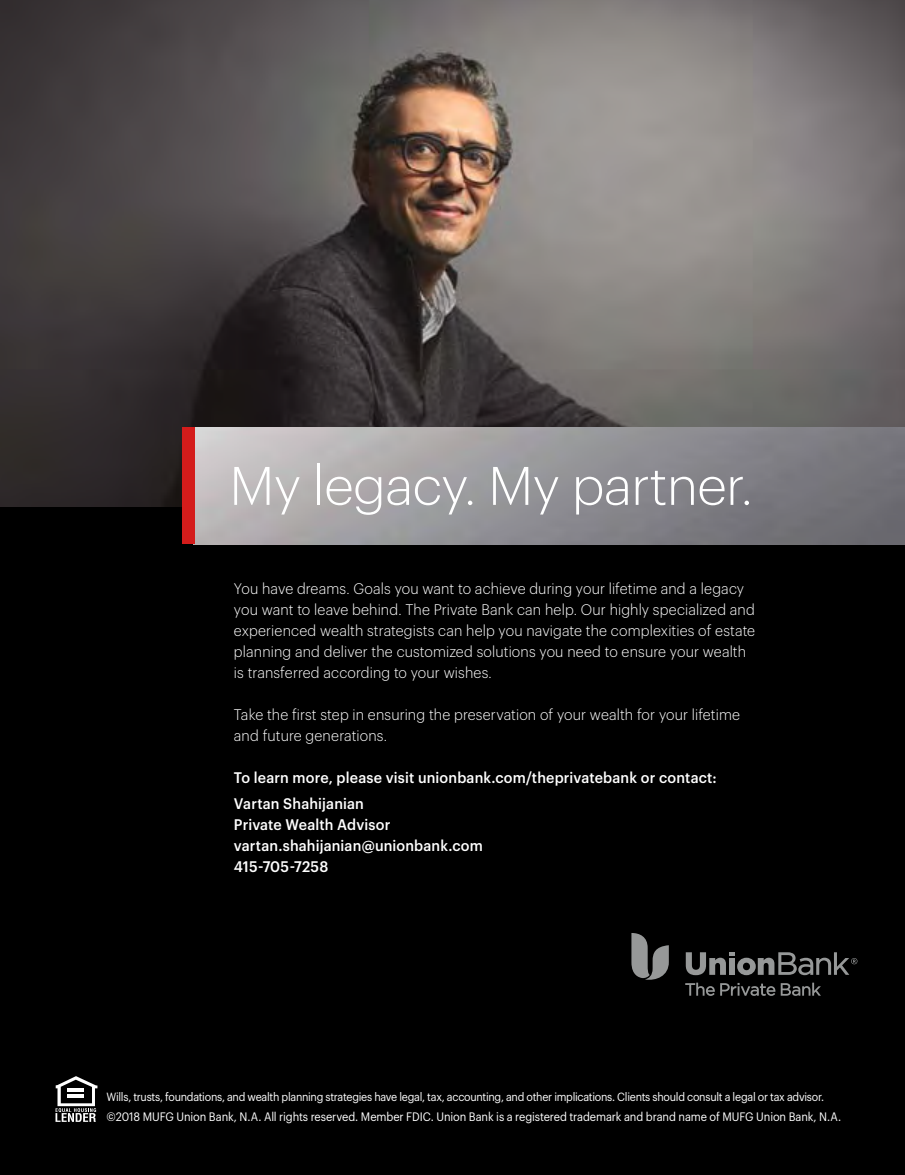
<style>
.page{position:relative;width:905px;height:1175px;background:#fff}
.page>*{position:absolute;margin:0;border:0;box-sizing:border-box;transform-origin:0 0}
.t1{font:300 53.1px "Graphik";letter-spacing:-.01em;color:#fff}
.t2{font:300 15px/21px "Graphik";letter-spacing:.01em;color:#fff;scale:.95 1}
.t3{font:500 15px/21px "Graphik";letter-spacing:.01em;color:#fff;scale:.95 1}
.t4{font:12px "Graphik";letter-spacing:-.01em;color:#fff;scale:.92 1}
.t5{font:11.7px "Graphik";letter-spacing:-.025em;color:#fff;scale:.92 1}
</style>
<div class="page">
<div style="left:0;top:0;width:904px;height:1174px;background:#000"></div>
<img style="left:0;top:0;width:904px;height:507px">
<img style="left:195px;top:427px;width:709px;height:117px">
<div style="left:182px;top:427px;width:13px;height:117px;background:#d41c1b"></div>
<svg style="left:631px;top:933px;width:37px;height:47px"></svg>
<svg style="left:685px;top:982px;width:29px;height:13px"></svg>
<svg style="left:720px;top:982px;width:100px;height:13px"></svg>
<svg style="left:685px;top:952px;width:172px;height:23px"></svg>
<svg style="left:55px;top:1076px;width:42px;height:45px"></svg>
<hr style="left:68px;top:1088px;width:16px;height:3px;background:#fff">
<svg style="left:68px;top:1093px;width:16px;height:4px"></svg>
<h1 class="t1" style="left:229px;top:447px;width:525px">My legacy. My partner.</h1>
<p class="t2" style="left:234px;top:577px;width:550px">You have dreams. Goals you want to achieve during your lifetime and a legacy you want to leave behind. The Private Bank can help. Our highly specialized and experienced wealth strategists can help you navigate the complexities of estate planning and deliver the customized solutions you need to ensure your wealth is transferred according to your wishes.</p>
<p class="t2" style="left:234px;top:703px;width:534px">Take the first step in ensuring the preservation of your wealth for your lifetime and future generations.</p>
<p class="t3" style="left:234px;top:763px;width:510px;line-height:25.5px">To learn more, please visit unionbank.com/theprivatebank or contact:<br>Vartan Shahijanian</p>
<p class="t3" style="left:234px;top:812px;width:263px">Private Wealth Advisor vartan.shahijanian@unionbank.com<br>415-705-7258</p>
<p class="t5" style="left:106px;top:1088px;width:781px">Wills, trusts, foundations, and wealth planning strategies have legal, tax, accounting, and other implications. Clients should consult a legal or tax advisor.</p>
<p class="t4" style="left:106px;top:1108px;width:800px">©2018 MUFG Union Bank, N.A. All rights reserved. Member FDIC. Union Bank is a registered trademark and brand name of MUFG Union Bank, N.A.</p>
</div>
